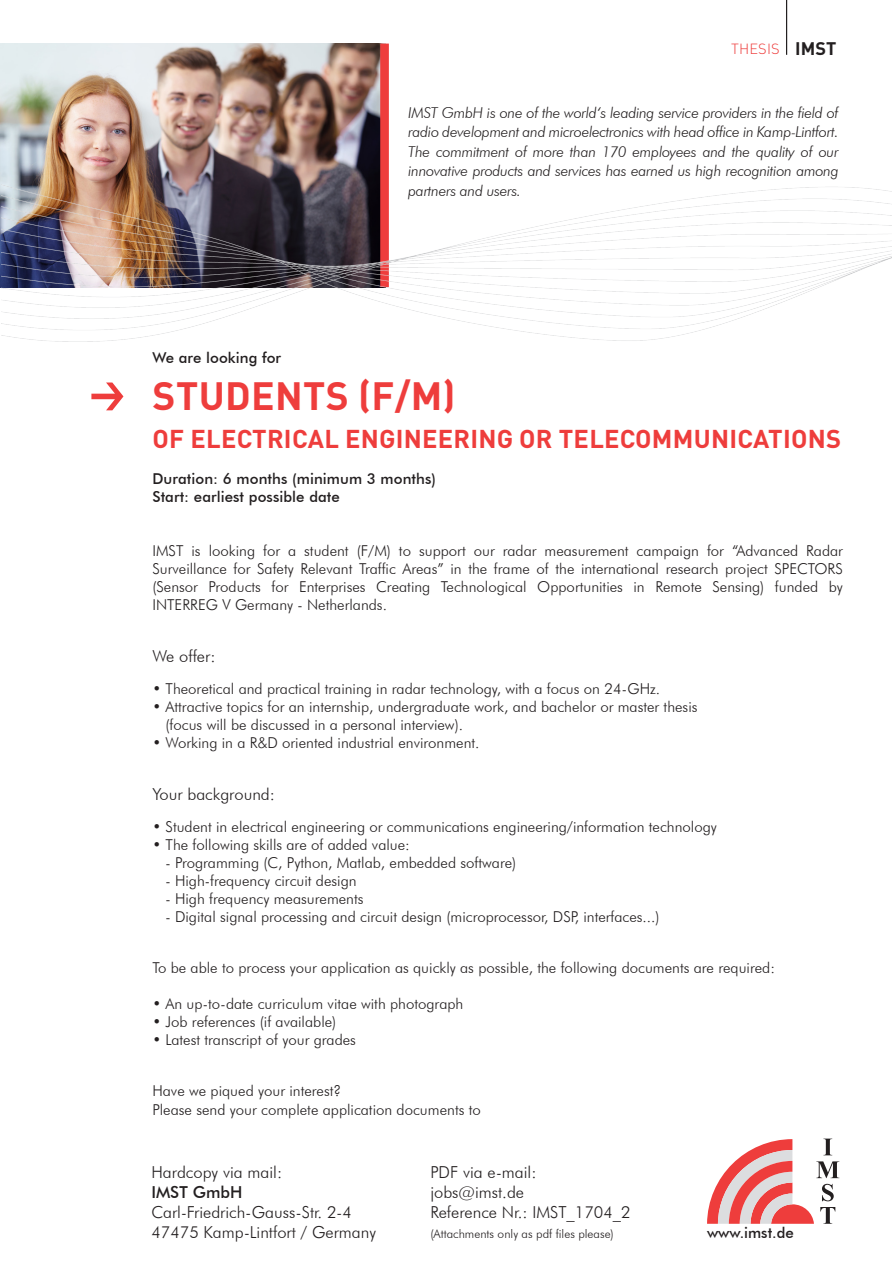
<style>
.page{position:relative;width:893px;height:1263px;background:#fff}
.page>*{position:absolute;margin:0;border:0;box-sizing:border-box;transform-origin:0 0}
.t1{font:700 39px "DIN Pro";letter-spacing:.01em;color:#ee3d3c}
.t2{font:700 25.5px "DIN Pro";letter-spacing:.01em;color:#ee3d3c}
.t3{font:700 18px "DIN Pro";color:#231f20}
.t4{font:300 16.5px "Futura BT";color:#231f20}
.t5{font:500 16.5px "Futura BT";color:#231f20}
.t6{font:300 15px/18px "Futura BT";color:#231f20;text-align:justify}
.t7{font:italic 300 15px/19.5px "Futura BT";letter-spacing:-.02em;color:#231f20;text-align:justify}
.t8{font:500 15px/18px "Futura BT";letter-spacing:.005em;color:#231f20}
.t9{font:300 14.55px "DIN Pro";letter-spacing:.01em;color:#ee3d3c}
.t10{font:300 12px "Futura BT";color:#231f20}
</style>
<div class="page">
<svg style="left:91px;top:382px;width:32px;height:28px"></svg>
<svg style="left:707px;top:1138px;width:132px;height:86px"></svg>
<hr style="left:786px;top:0;width:1px;height:55px;background:#231f20">
<img style="left:0;top:44px;width:380px;height:243px">
<div style="left:380px;top:44px;width:9px;height:243px;background:#ee3d3c"></div>
<img style="left:1px;top:181px;width:891px;height:161px">
<p class="t9" style="left:731px;top:39px;width:50px">THESIS</p>
<p class="t3" style="left:795px;top:36px;width:43px">IMST</p>
<p class="t7" style="left:408px;top:103px;width:432px">IMST GmbH is one of the world‘s leading service providers in the field of radio development and microelectronics with head office in Kamp-Lintfort.<br>The commitment of more than 170 employees and the quality of our innovative products and services has earned us high recognition among partners and users.</p>
<p class="t8" style="left:152px;top:349px;width:130px">We are looking for</p>
<p class="t1" style="left:153px;top:369px;width:305px">STUDENTS (F/M)</p>
<p class="t2" style="left:152px;top:421px;width:690px">OF ELECTRICAL ENGINEERING OR TELECOMMUNICATIONS</p>
<p class="t8" style="left:152px;top:469px;width:285px">Duration: 6 months (minimum 3 months)<br>Start: earliest possible date</p>
<p class="t6" style="left:152px;top:541px;width:692px">IMST is looking for a student (F/M) to support our radar measurement campaign for “Advanced Radar Surveillance for Safety Relevant Traffic Areas” in the frame of the international research project SPECTORS (Sensor Products for Enterprises Creating Technological Opportunities in Remote Sensing) funded by INTERREG V Germany - Netherlands.</p>
<p class="t4" style="left:152px;top:646px;width:65px">We offer:</p>
<p class="t6" style="left:152px;top:679px;width:509px">• Theoretical and practical training in radar technology, with a focus on 24-GHz.</p>
<p class="t6" style="left:166px;top:697px;width:533px;text-indent:-13px">• Attractive topics for an internship, undergraduate work, and bachelor or master thesis (focus will be discussed in a personal interview).</p>
<p class="t6" style="left:152px;top:733px;width:329px">• Working in a R&amp;D oriented industrial environment.</p>
<p class="t4" style="left:152px;top:784px;width:124px">Your background:</p>
<p class="t6" style="left:152px;top:817px;width:566px">• Student in electrical engineering or communications engineering/information technology</p>
<p class="t6" style="left:152px;top:835px;width:259px">• The following skills are of added value:</p>
<p class="t6" style="left:166px;top:853px;width:352px">- Programming (C, Python, Matlab, embedded software)</p>
<p class="t6" style="left:166px;top:871px;width:193px">- High-frequency circuit design</p>
<p class="t6" style="left:166px;top:889px;width:200px">- High frequency measurements</p>
<p class="t6" style="left:166px;top:907px;width:496px">- Digital signal processing and circuit design (microprocessor, DSP, interfaces...)</p>
<p class="t6" style="left:152px;top:958px;width:624px">To be able to process your application as quickly as possible, the following documents are required:</p>
<p class="t6" style="left:152px;top:994px;width:313px">• An up-to-date curriculum vitae with photograph</p>
<p class="t6" style="left:152px;top:1012px;width:185px">• Job references (if available)</p>
<p class="t6" style="left:152px;top:1030px;width:205px">• Latest transcript of your grades</p>
<p class="t6" style="left:152px;top:1081px;width:190px">Have we piqued your interest?</p>
<p class="t6" style="left:152px;top:1101px;width:330px">Please send your complete application documents to</p>
<p class="t4" style="left:151px;top:1162px;width:132px">Hardcopy via mail:</p>
<p class="t5" style="left:151px;top:1182px;width:93px">IMST GmbH</p>
<p class="t4" style="left:151px;top:1202px;width:202px">Carl-Friedrich-Gauss-Str. 2-4</p>
<p class="t4" style="left:151px;top:1222px;width:226px">47475 Kamp-Lintfort / Germany</p>
<p class="t4" style="left:430px;top:1162px;width:108px">PDF via e-mail:</p>
<p class="t4" style="left:430px;top:1182px;width:95px">jobs@imst.de</p>
<p class="t4" style="left:430px;top:1202px;width:202px">Reference Nr.: IMST_1704_2</p>
<p class="t10" style="left:430px;top:1226px;width:185px">(Attachments only as pdf files please)</p>
<p class="t8" style="left:707px;top:1223px;width:88px">www.imst.de</p>
</div>
